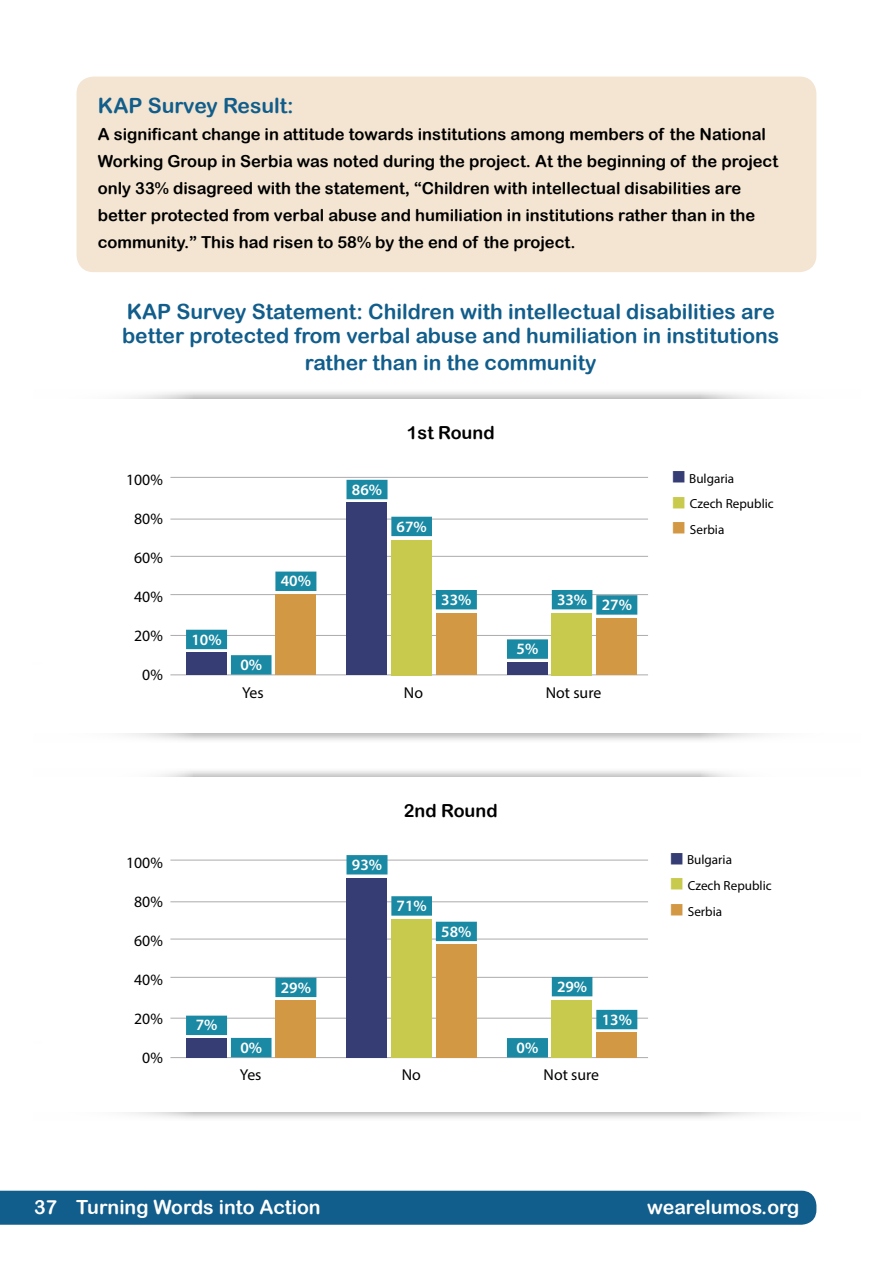
<style>
.page{position:relative;width:893px;height:1263px;background:#fff}
.page>*{position:absolute;margin:0;border:0;box-sizing:border-box;transform-origin:0 0}
.t1{font:21px/24px "Arial Rounded MT Bold";color:#115d8b}
.t2{font:19.5px "Arial Rounded MT Bold";color:#fff}
.t3{font:18px "Arial Rounded MT Bold";color:#000}
.t4{font:16.5px/27px "Arial Rounded MT Bold";color:#000}
.t5{font:15.75px "Myriad Pro";color:#000}
.t6{font:600 15.75px "Myriad Pro";color:#fff}
.t7{font:600 15.75px "Myriad Pro";color:#fff}
.t8{font:15.75px "Myriad Pro";color:#000}
.t9{font:13.2px "Myriad Pro";color:#000}
.s1{color:#363c74}
.s2{color:#c8ca4e}
.s3{color:#d29844}
</style>
<div class="page">
<div style="left:0;top:388px;width:893px;height:108px;background:#000;opacity:.29"></div>
<div style="left:0;top:399px;width:893px;height:93px;background:#fff"></div>
<div style="left:700px;top:385px;width:193px;height:124px;background:#fff"></div>
<div style="left:0;top:385px;width:193px;height:124px;background:#fff"></div>
<div style="left:0;top:456px;width:893px;height:77px;background:#fff"></div>
<div style="left:0;top:767px;width:893px;height:108px;background:#000;opacity:.29"></div>
<div style="left:0;top:777px;width:893px;height:94px;background:#fff"></div>
<div style="left:0;top:835px;width:893px;height:76px;background:#fff"></div>
<div style="left:0;top:662px;width:893px;height:82px;background:#000;opacity:.29"></div>
<div style="left:0;top:665px;width:893px;height:68px;background:#fff"></div>
<div style="left:700px;top:626px;width:193px;height:171px;background:#fff"></div>
<div style="left:0;top:626px;width:193px;height:161px;background:#fff"></div>
<div style="left:43px;top:638px;width:820px;height:42px;background:#fff"></div>
<div style="left:0;top:1040px;width:893px;height:82px;background:#000;opacity:.29"></div>
<div style="left:0;top:1044px;width:893px;height:68px;background:#fff"></div>
<div style="left:700px;top:1004px;width:193px;height:172px;background:#fff"></div>
<div style="left:0;top:1004px;width:193px;height:161px;background:#fff"></div>
<div style="left:43px;top:1016px;width:820px;height:43px;background:#fff"></div>
<div style="left:77px;top:77px;width:739px;height:195px;background:#f3e5d1;border-radius:17px"></div>
<div style="left:0;top:1191px;width:816px;height:34px;background:#115d8b"></div>
<hr style="left:170px;top:477px;width:478px;height:1px;background:#adaaae">
<hr style="left:170px;top:519px;width:478px;height:1px;background:#adaaae">
<hr style="left:170px;top:594px;width:478px;height:1px;background:#adaaae">
<hr style="left:170px;top:556px;width:478px;height:1px;background:#adaaae">
<hr style="left:170px;top:635px;width:478px;height:1px;background:#adaaae">
<hr style="left:170px;top:675px;width:478px;height:1px;background:#adaaae">
<div style="left:186px;top:653px;width:40px;height:22px;background:#363c74"></div>
<div style="left:275px;top:594px;width:41px;height:81px;background:#d29844"></div>
<div style="left:186px;top:630px;width:41px;height:19px;background:#1a89a3"></div>
<div style="left:275px;top:571px;width:41px;height:20px;background:#1a89a3"></div>
<div style="left:231px;top:655px;width:40px;height:20px;background:#1a89a3"></div>
<div style="left:346px;top:503px;width:41px;height:172px;background:#363c74"></div>
<div style="left:436px;top:613px;width:40px;height:62px;background:#d29844"></div>
<div style="left:391px;top:540px;width:41px;height:135px;background:#c8ca4e"></div>
<div style="left:346px;top:480px;width:41px;height:19px;background:#1a89a3"></div>
<div style="left:436px;top:590px;width:41px;height:19px;background:#1a89a3"></div>
<div style="left:391px;top:517px;width:41px;height:19px;background:#1a89a3"></div>
<div style="left:507px;top:662px;width:40px;height:13px;background:#363c74"></div>
<div style="left:596px;top:618px;width:41px;height:57px;background:#d29844"></div>
<div style="left:552px;top:613px;width:40px;height:62px;background:#c8ca4e"></div>
<div style="left:507px;top:639px;width:41px;height:20px;background:#1a89a3"></div>
<div style="left:596px;top:595px;width:41px;height:20px;background:#1a89a3"></div>
<div style="left:552px;top:590px;width:40px;height:19px;background:#1a89a3"></div>
<hr style="left:170px;top:860px;width:478px;height:1px;background:#adaaae">
<hr style="left:170px;top:901px;width:478px;height:1px;background:#adaaae">
<hr style="left:170px;top:977px;width:478px;height:1px;background:#adaaae">
<hr style="left:170px;top:939px;width:478px;height:1px;background:#adaaae">
<hr style="left:170px;top:1018px;width:478px;height:1px;background:#adaaae">
<hr style="left:170px;top:1057px;width:478px;height:1px;background:#adaaae">
<div style="left:186px;top:1038px;width:40px;height:20px;background:#363c74"></div>
<div style="left:275px;top:1001px;width:41px;height:57px;background:#d29844"></div>
<div style="left:186px;top:1016px;width:41px;height:19px;background:#1a89a3"></div>
<div style="left:275px;top:978px;width:41px;height:19px;background:#1a89a3"></div>
<div style="left:231px;top:1038px;width:40px;height:19px;background:#1a89a3"></div>
<div style="left:346px;top:878px;width:41px;height:180px;background:#363c74"></div>
<div style="left:436px;top:945px;width:40px;height:113px;background:#d29844"></div>
<div style="left:391px;top:919px;width:41px;height:139px;background:#c8ca4e"></div>
<div style="left:346px;top:855px;width:41px;height:19px;background:#1a89a3"></div>
<div style="left:436px;top:922px;width:41px;height:19px;background:#1a89a3"></div>
<div style="left:391px;top:896px;width:41px;height:20px;background:#1a89a3"></div>
<div style="left:596px;top:1033px;width:41px;height:25px;background:#d29844"></div>
<div style="left:552px;top:1000px;width:40px;height:58px;background:#c8ca4e"></div>
<div style="left:507px;top:1038px;width:41px;height:19px;background:#1a89a3"></div>
<div style="left:596px;top:1010px;width:41px;height:19px;background:#1a89a3"></div>
<div style="left:552px;top:977px;width:40px;height:19px;background:#1a89a3"></div>
<p class="t1" style="left:98px;top:93px;width:198px">KAP Survey Result:</p>
<p class="t4" style="left:98px;top:121px;width:682px">A significant change in attitude towards institutions among members of the National Working Group in Serbia was noted during the project. At the beginning of the project only 33% disagreed with the statement, “Children with intellectual disabilities are better protected from verbal abuse and humiliation in institutions rather than in the community.” This had risen to 58% by the end of the project.</p>
<p class="t1" style="left:122px;top:299px;width:659px">KAP Survey Statement: Children with intellectual disabilities are better protected from verbal abuse and humiliation in institutions</p>
<p class="t1" style="left:305px;top:350px;width:293px">rather than in the community</p>
<p class="t5" style="left:126px;top:470px;width:38px">100%</p>
<p class="t5" style="left:134px;top:509px;width:30px">80%</p>
<p class="t5" style="left:134px;top:548px;width:30px">60%</p>
<p class="t5" style="left:134px;top:587px;width:30px">40%</p>
<p class="t5" style="left:134px;top:626px;width:30px">20%</p>
<p class="t5" style="left:142px;top:665px;width:22px">0%</p>
<p class="t6" style="left:191px;top:629px;width:32px">10%</p>
<p class="t6" style="left:281px;top:571px;width:32px">40%</p>
<p class="t6" style="left:240px;top:655px;width:23px">0%</p>
<p class="t3" style="left:407px;top:422px;width:89px">1st Round</p>
<p class="t6" style="left:352px;top:479px;width:32px">86%</p>
<p class="t6" style="left:397px;top:516px;width:32px">67%</p>
<p class="t6" style="left:441px;top:589px;width:32px">33%</p>
<p class="t6" style="left:517px;top:639px;width:23px">5%</p>
<p class="t6" style="left:557px;top:592px;width:76px">33% 27%</p>
<p class="t5" style="left:242px;top:683px;width:23px">Yes</p>
<p class="t5" style="left:404px;top:683px;width:21px">No</p>
<p class="t5" style="left:546px;top:683px;width:57px">Not sure</p>
<p class="t9" style="left:672px;top:470px;width:64px"><span class="s1">■</span> Bulgaria</p>
<p class="t9" style="left:672px;top:496px;width:104px"><span class="s2">■</span> Czech Republic</p>
<p class="t9" style="left:672px;top:521px;width:54px"><span class="s3">■</span> Serbia</p>
<p class="t8" style="left:126px;top:853px;width:38px">100%</p>
<p class="t8" style="left:134px;top:892px;width:30px">80%</p>
<p class="t8" style="left:134px;top:931px;width:30px">60%</p>
<p class="t8" style="left:134px;top:970px;width:30px">40%</p>
<p class="t8" style="left:134px;top:1009px;width:30px">20%</p>
<p class="t8" style="left:142px;top:1048px;width:22px">0%</p>
<p class="t7" style="left:196px;top:1015px;width:23px">7%</p>
<p class="t7" style="left:240px;top:1037px;width:23px">0%</p>
<p class="t7" style="left:281px;top:977px;width:32px">29%</p>
<p class="t3" style="left:404px;top:800px;width:95px">2nd Round</p>
<p class="t7" style="left:352px;top:854px;width:32px">93%</p>
<p class="t7" style="left:397px;top:896px;width:32px">71%</p>
<p class="t7" style="left:441px;top:921px;width:32px">58%</p>
<p class="t7" style="left:517px;top:1037px;width:23px">0%</p>
<p class="t7" style="left:557px;top:976px;width:32px">29%</p>
<p class="t7" style="left:602px;top:1009px;width:32px">13%</p>
<p class="t5" style="left:240px;top:1065px;width:23px">Yes</p>
<p class="t5" style="left:402px;top:1065px;width:21px">No</p>
<p class="t5" style="left:544px;top:1065px;width:57px">Not sure</p>
<p class="t9" style="left:669px;top:852px;width:64px"><span class="s1">■</span> Bulgaria</p>
<p class="t9" style="left:669px;top:877px;width:104px"><span class="s2">■</span> Czech Republic</p>
<p class="t9" style="left:669px;top:903px;width:54px"><span class="s3">■</span> Serbia</p>
<p class="t2" style="left:34px;top:1196px;width:288px">37 Turning Words into Action</p>
<p class="t2" style="left:647px;top:1196px;width:154px">wearelumos.org</p>
</div>
